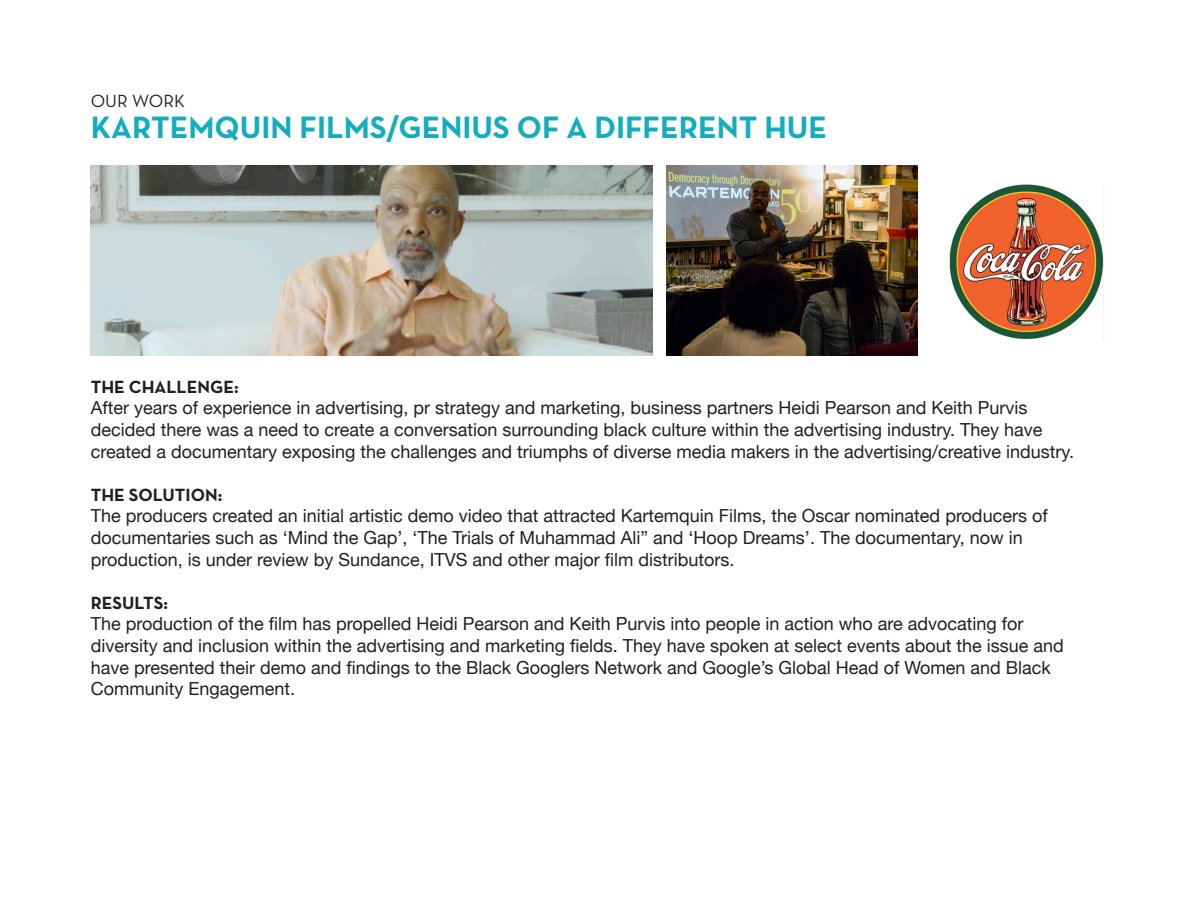
<style>
.page{position:relative;width:1188px;height:918px;background:#fff}
.page>*{position:absolute;margin:0;border:0;box-sizing:border-box;transform-origin:0 0}
.t1{font:700 31.5px "Neutra Text";color:#14adbe}
.t2{font:18px/21.6px "Helvetica Neue";color:#231f20}
.t3{font:700 18px "Neutra Text";color:#231f20}
.t4{font:18px "Neutra Text";color:#231f20}
</style>
<div class="page">
<img style="left:91px;top:166px;width:562px;height:189px">
<img style="left:949px;top:184px;width:155px;height:156px">
<img style="left:666px;top:166px;width:252px;height:189px">
<p class="t4" style="left:91px;top:90px;width:96px">OUR WORK</p>
<p class="t1" style="left:91px;top:108px;width:738px">KARTEMQUIN FILMS/GENIUS OF A DIFFERENT HUE</p>
<p class="t3" style="left:91px;top:375px;width:149px">THE CHALLENGE:</p>
<p class="t2" style="left:91px;top:398px;width:938px">After years of experience in advertising, pr strategy and marketing, business partners Heidi Pearson and Keith Purvis</p>
<p class="t2" style="left:91px;top:420px;width:953px">decided there was a need to create a conversation surrounding black culture within the advertising industry. They have</p>
<p class="t2" style="left:91px;top:441px;width:985px">created a documentary exposing the challenges and triumphs of diverse media makers in the advertising/creative industry.</p>
<p class="t3" style="left:91px;top:483px;width:133px">THE SOLUTION:</p>
<p class="t2" style="left:91px;top:506px;width:958px">The producers created an initial artistic demo video that attracted Kartemquin Films, the Oscar nominated producers of documentaries such as ‘Mind the Gap’, ‘The Trials of Muhammad Ali” and ‘Hoop Dreams’. The documentary, now in</p>
<p class="t2" style="left:91px;top:549px;width:645px">production, is under review by Sundance, ITVS and other major film distributors.</p>
<p class="t3" style="left:91px;top:591px;width:79px">RESULTS:</p>
<p class="t2" style="left:91px;top:614px;width:934px">The production of the film has propelled Heidi Pearson and Keith Purvis into people in action who are advocating for</p>
<p class="t2" style="left:91px;top:636px;width:975px">diversity and inclusion within the advertising and marketing fields. They have spoken at select events about the issue and have presented their demo and findings to the Black Googlers Network and Google’s Global Head of Women and Black<br>Community Engagement.</p>
</div>
